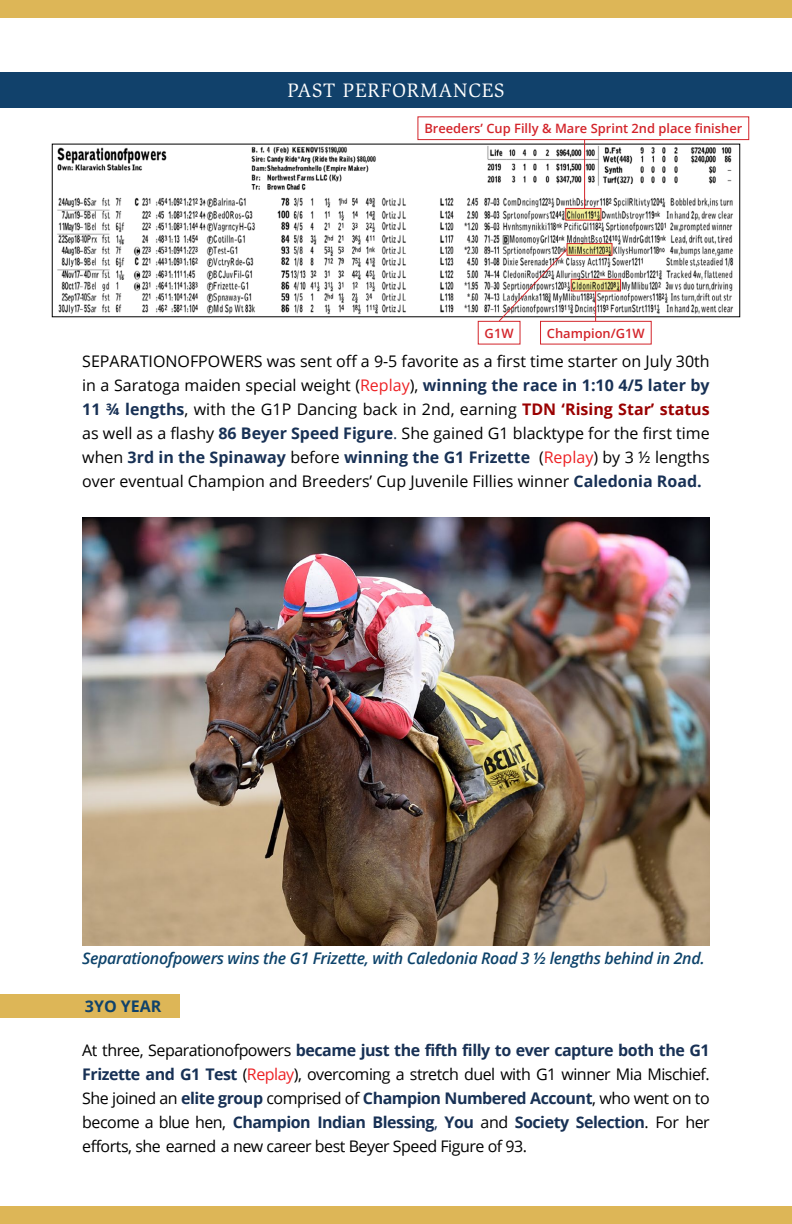
<style>
.page{position:relative;width:792px;height:1224px;background:#fff}
.page>*{position:absolute;margin:0;border:0;box-sizing:border-box;transform-origin:0 0}
.t1{font:20px "Slimbach Std";letter-spacing:.04em;color:#fff}
.t2{font:16px/24px "Open Sans";letter-spacing:-.015em;color:#000;text-align:justify}
.t3{font:italic 600 16px "Open Sans";letter-spacing:-.02em;color:#0d436b}
.t4{font:700 16px "Open Sans";color:#0f426b}
.t5{font:600 12.8px "Open Sans";color:#d3242a}
.s1{color:#ed2124}
.s2{font-weight:700;color:#183155}
.s3{font-weight:700;color:#9a0000}
.s4{color:#183155}
</style>
<div class="page">
<div style="left:0;top:0;width:792px;height:18px;background:#ddb657"></div>
<div style="left:0;top:1206px;width:792px;height:18px;background:#ddb657"></div>
<img style="left:57px;top:146px;width:677px;height:169px">
<div style="left:0;top:72px;width:792px;height:36px;background:#11416b"></div>
<img style="left:82px;top:517px;width:628px;height:429px">
<svg style="left:567px;top:243px;width:45px;height:6px"></svg>
<svg style="left:565px;top:208px;width:36px;height:12px"></svg>
<svg style="left:417px;top:116px;width:332px;height:24px"></svg>
<hr style="left:584px;top:140px;width:1px;height:68px;background:#d3242a">
<svg style="left:478px;top:249px;width:174px;height:96px"></svg>
<div style="left:0;top:994px;width:179px;height:24px;background:#ddb657"></div>
<p class="t1" style="left:287px;top:79px;width:219px">PAST PERFORMANCES</p>
<p class="t5" style="left:424px;top:120px;width:319px">Breeders’ Cup Filly &amp; Mare Sprint 2nd place finisher</p>
<p class="t5" style="left:485px;top:324px;width:30px">G1W</p>
<p class="t5" style="left:547px;top:324px;width:99px">Champion/G1W</p>
<p class="t2" style="left:82px;top:349px;width:629px">SEPARATIONOFPOWERS was sent off a 9-5 favorite as a first time starter on July 30th in a Saratoga maiden special weight (<span class="s1">Replay</span>), <span class="s2">winning the race in 1:10 4/5 later by 11 ¾ lengths</span>, with the G1P Dancing back in 2nd, earning <span class="s3">TDN ‘Rising Star’ status </span>as well as a flashy <span class="s2">86 Beyer Speed Figure</span><span class="s4">.</span> She gained G1 blacktype for the first time when <span class="s2">3rd in the Spinaway</span> before <span class="s2">winning the G1 Frizette</span> (<span class="s1">Replay</span>) by 3 ½ lengths over eventual Champion and Breeders’ Cup Juvenile Fillies winner <span class="s2">Caledonia Road.</span></p>
<p class="t3" style="left:82px;top:947px;width:624px">Separationofpowers wins the G1 Frizette, with Caledonia Road 3 ½ lengths behind in 2nd.</p>
<p class="t4" style="left:85px;top:995px;width:78px">3YO YEAR</p>
<p class="t2" style="left:82px;top:1038px;width:629px">At three, Separationofpowers <span class="s2">became just the fifth filly to ever capture both the G1<br>Frizette and G1 Test</span> (<span class="s1">Replay</span>), overcoming a stretch duel with G1 winner Mia Mischief.<br>She joined an <span class="s2">elite group</span> comprised of <span class="s2">Champion Numbered Account</span>, who went on to become a blue hen, <span class="s2">Champion Indian Blessing</span><span class="s4">,</span> <span class="s2">You</span> and <span class="s2">Society Selection</span>. For her efforts, she earned a new career best Beyer Speed Figure of 93.</p>
</div>
